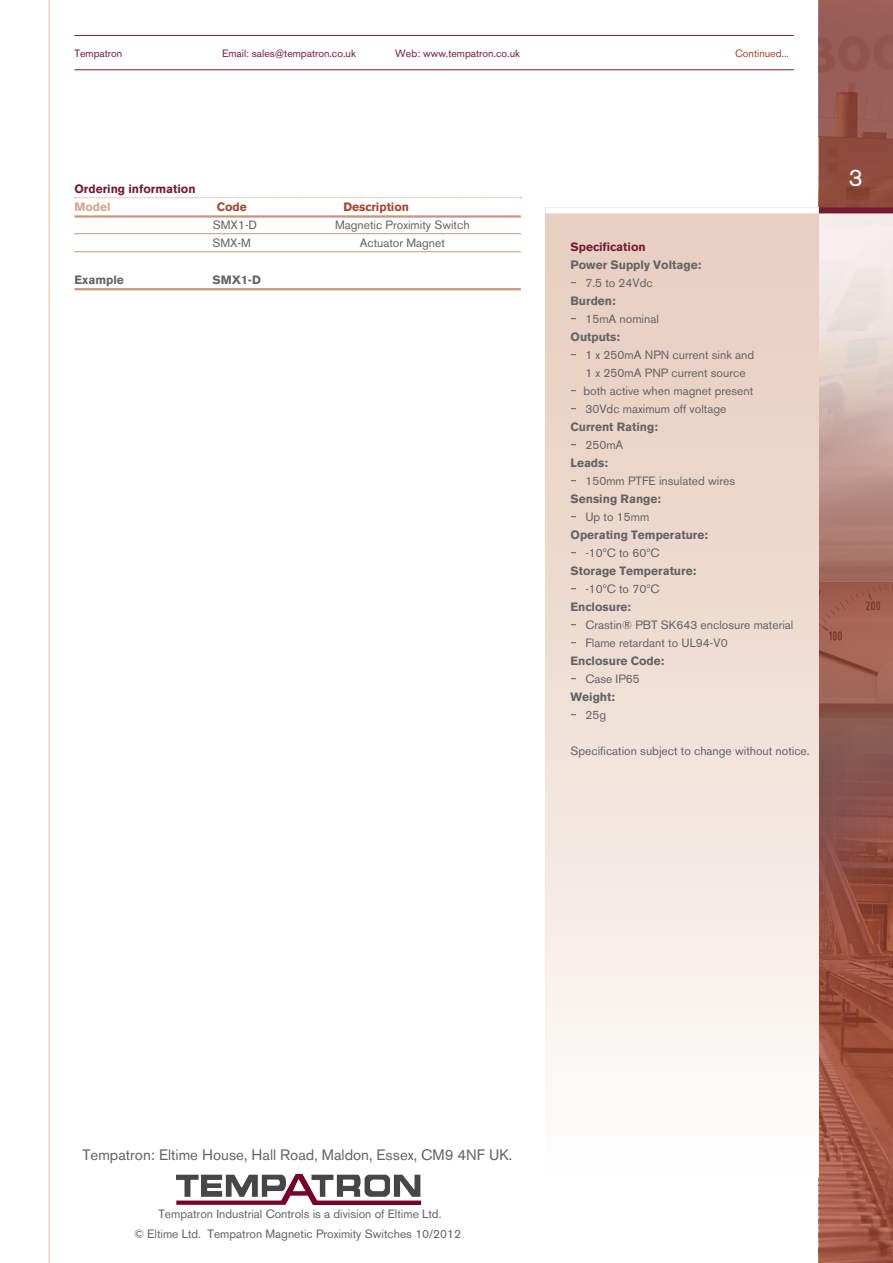
<style>
.page{position:relative;width:893px;height:1263px;background:#fff}
.page>*{position:absolute;margin:0;border:0;box-sizing:border-box;transform-origin:0 0}
.t1{font:15px "Akzidenz Grotesk BE";color:#636366}
.Specification__value{font:12px/18px "Akzidenz Grotesk BE";color:#636366}
.Specification__value-2{font:700 12px/18px "Akzidenz Grotesk BE";color:#636366}
.Timer_Table__value{font:12px "Akzidenz Grotesk BE";color:#636366}
.Product__title{font:12px "Akzidenz Grotesk BE";color:#636366}
.Timer_Table__title{font:700 12px "Akzidenz Grotesk BE";color:#751b36}
.Specification__item{font:700 12px "Akzidenz Grotesk BE";color:#636366}
.Timer_Table__item{font:700 12px "Akzidenz Grotesk BE";color:#a4442f}
.Timer_Table__item-2{font:700 12px "Akzidenz Grotesk BE";color:#636366}
.Specification__title{font:700 12px "Akzidenz Grotesk BE";color:#751b36}
.Timer_Table__item-3{font:700 12px "Akzidenz Grotesk BE";color:#d3a691}
.t2{font:10.5px "Akzidenz Grotesk BE";color:#751b36}
.Timer_Header__contin{font:10.5px "Akzidenz Grotesk BE";color:#a4442f}
.s1{font-weight:700}
.s2{font-weight:400}
</style>
<div class="page">
<svg style="left:819px;top:0;width:74px;height:1263px;background:#975547"></svg>
<img style="left:819px;top:213px;width:74px;height:369px">
<div style="left:819px;top:207px;width:74px;height:6px;background:#751b36"></div>
<hr style="left:49px;top:0;width:1px;height:1263px;background:#ddbba9">
<hr style="left:74px;top:69px;width:720px;height:1px;background:#751b36">
<hr style="left:74px;top:35px;width:720px;height:1px;background:#751b36">
<div style="left:546px;top:208px;width:273px;height:969px;background:linear-gradient(to bottom,#e5caba,#fcfbf9)"></div>
<svg style="left:75px;top:197px;width:446px;height:1px"></svg>
<hr style="left:74px;top:215px;width:447px;height:3px;background:#ca957c">
<hr style="left:74px;top:233px;width:447px;height:1px;background:#ca957c">
<hr style="left:74px;top:251px;width:447px;height:1px;background:#ca957c">
<hr style="left:74px;top:288px;width:447px;height:2px;background:#ca957c">
<div style="left:546px;top:207px;width:272px;height:6px;background:#fff"></div>
<img style="left:176px;top:1174px;width:244px;height:30px">
<p class="t2" style="left:74px;top:47px;width:49px">Tempatron</p>
<p class="t2" style="left:222px;top:47px;width:135px">Email: sales@tempatron.co.uk</p>
<p class="t2" style="left:395px;top:47px;width:126px">Web: www.tempatron.co.uk</p>
<p class="Timer_Table__title" style="left:74px;top:182px;width:123px">Ordering information</p>
<p class="Timer_Table__item-3" style="left:74px;top:200px;width:38px">Model</p>
<p class="Timer_Table__item" style="left:217px;top:200px;width:31px">Code</p>
<p class="Timer_Table__item" style="left:343px;top:200px;width:67px">Description</p>
<p class="Timer_Table__value" style="left:213px;top:218px;width:46px">SMX1-D</p>
<p class="Timer_Table__value" style="left:335px;top:218px;width:136px">Magnetic Proximity Switch</p>
<p class="Timer_Table__value" style="left:212px;top:236px;width:40px">SMX-M</p>
<p class="Timer_Table__value" style="left:360px;top:236px;width:87px">Actuator Magnet</p>
<p class="Timer_Table__item-2" style="left:74px;top:273px;width:51px">Example</p>
<p class="Timer_Table__item-2" style="left:212px;top:273px;width:50px">SMX1-D</p>
<p class="Timer_Header__contin" style="left:735px;top:47px;width:55px">Continued...</p>
<p class="Specification__title" style="left:570px;top:239px;width:77px">Specification</p>
<p class="Specification__item" style="left:570px;top:257px;width:132px">Power Supply Voltage:</p>
<p class="Specification__value" style="left:570px;top:273px;width:84px;text-indent:15px">7.5 to 24Vdc<br><span class="s1">Burden:</span></p>
<p class="Specification__value" style="left:570px;top:309px;width:90px;text-indent:15px">15mA nominal<br><span class="s1">Outputs:</span></p>
<p class="Specification__value" style="left:585px;top:345px;width:170px">1 x 250mA NPN current sink and<br>1 x 250mA PNP current source</p>
<p class="Specification__value" style="left:583px;top:381px;width:171px">both active when magnet present</p>
<p class="Specification__value" style="left:570px;top:399px;width:157px;text-indent:15px">30Vdc maximum off voltage<br><span class="s1">Current Rating:</span></p>
<p class="Specification__value-2" style="left:570px;top:435px;width:54px"><span class="s2">250mA<br></span>Leads:</p>
<p class="Specification__value" style="left:570px;top:471px;width:166px;text-indent:15px">150mm PTFE insulated wires<br><span class="s1">Sensing Range:</span></p>
<p class="Specification__value-2" style="left:570px;top:507px;width:139px;text-indent:15px"><span class="s2">Up to 15mm<br></span>Operating Temperature:</p>
<p class="Specification__value-2" style="left:570px;top:543px;width:127px;text-indent:15px"><span class="s2">-10ºC to 60ºC<br></span>Storage Temperature:</p>
<p class="Specification__value" style="left:570px;top:579px;width:90px;text-indent:15px">-10ºC to 70ºC<br><span class="s1">Enclosure:</span></p>
<p class="Specification__value" style="left:585px;top:615px;width:210px">Crastin® PBT SK643 enclosure material</p>
<p class="Specification__value" style="left:570px;top:633px;width:159px;text-indent:15px">Flame retardant to UL94-V0<br><span class="s1">Enclosure Code:</span></p>
<p class="Specification__value" style="left:570px;top:669px;width:71px;text-indent:15px">Case IP65<br><span class="s1">Weight:</span></p>
<p class="Specification__value" style="left:570px;top:705px;width:37px">25g</p>
<p class="Product__title" style="left:571px;top:743px;width:241px">Specification subject to change without notice.</p>
<p class="t1" style="left:82px;top:1146px;width:431px">Tempatron: Eltime House, Hall Road, Maldon, Essex, CM9 4NF UK.</p>
<p class="Specification__value" style="left:158px;top:1204px;width:285px">Tempatron Industrial Controls is a division of Eltime Ltd.</p>
<p class="Specification__value" style="left:134px;top:1225px;width:327px">© Eltime Ltd. Tempatron Magnetic Proximity Switches 10/2012</p>
</div>
